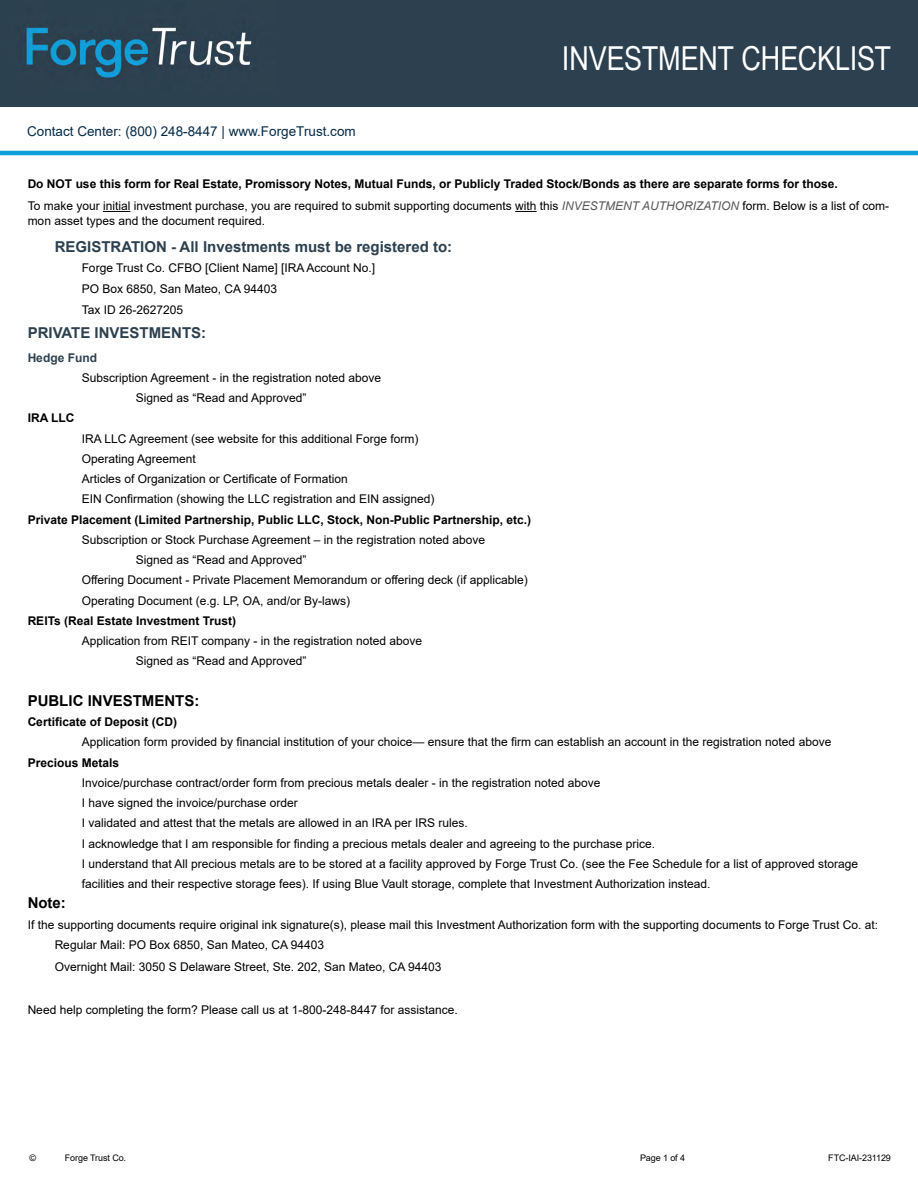
<style>
.page{position:relative;width:918px;height:1188px;background:#fff}
.page>*{position:absolute;margin:0;border:0;box-sizing:border-box;transform-origin:0 0}
.t1{font:33px "Arial Narrow";letter-spacing:-.005em;color:#fff}
.t2{font:700 15px "Arial";color:#2c404f}
.t3{font:700 15px "Arial";color:#000}
.t4{font:13.5px "Arial";color:#062b48}
.t5{font:12px/20.2px "Arial";color:#000}
.t6{font:700 12px/21.8px "Arial";color:#000}
.t7{font:700 12px "Arial";color:#2c404f}
.t8{font:9px "Arial";letter-spacing:-.01em;color:#000}
.s1{font-weight:400}
.s2{font-weight:400;font-style:italic;color:#58595b}
</style>
<div class="page">
<div style="left:0;top:0;width:918px;height:107px;background:#2c404f"></div>
<hr style="left:0;top:151px;width:918px;height:4px;background:#0c9fd8">
<img style="left:26px;top:25px;width:226px;height:53px">
<svg style="left:103px;top:211px;width:27px;height:1px"></svg>
<svg style="left:515px;top:211px;width:22px;height:1px"></svg>
<p class="t4" style="left:27px;top:121px;width:330px">Contact Center: (800) 248-8447 | www.ForgeTrust.com</p>
<h1 class="t1" style="left:562px;top:34px;width:331px">INVESTMENT CHECKLIST</h1>
<p class="t6" style="left:28px;top:173px;width:863px">Do NOT use this form for Real Estate, Promissory Notes, Mutual Funds, or Publicly Traded Stock/Bonds as there are separate forms for those.<br><span class="s1">To make your initial investment purchase, you are required to submit supporting documents with this</span> <span class="s2">INVESTMENT AUTHORIZATION</span> <span class="s1">form. Below is a list of com-</span></p>
<p class="t5" style="left:28px;top:211px;width:239px">mon asset types and the document required.</p>
<p class="t2" style="left:55px;top:236px;width:399px">REGISTRATION - All Investments must be registered to:</p>
<p class="t5" style="left:82px;top:258px;width:295px">Forge Trust Co. CFBO [Client Name] [IRA Account No.]<br>PO Box 6850, San Mateo, CA 94403</p>
<p class="t5" style="left:82px;top:300px;width:103px">Tax ID 26-2627205</p>
<p class="t2" style="left:28px;top:322px;width:180px">PRIVATE INVESTMENTS:</p>
<p class="t7" style="left:28px;top:349px;width:71px">Hedge Fund</p>
<p class="t5" style="left:136px;top:368px;width:247px;text-indent:-54px">Subscription Agreement - in the registration noted above<br>Signed as “Read and Approved”</p>
<p class="t6" style="left:28px;top:407px;width:48px">IRA LLC</p>
<p class="t5" style="left:82px;top:428px;width:354px">IRA LLC Agreement (see website for this additional Forge form)<br>Operating Agreement<br>Articles of Organization or Certificate of Formation<br>EIN Confirmation (showing the LLC registration and EIN assigned)</p>
<p class="t6" style="left:28px;top:509px;width:505px">Private Placement (Limited Partnership, Public LLC, Stock, Non-Public Partnership, etc.)</p>
<p class="t5" style="left:82px;top:529px;width:405px">Subscription or Stock Purchase Agreement – in the registration noted above</p>
<p class="t5" style="left:136px;top:550px;width:172px">Signed as “Read and Approved”</p>
<p class="t5" style="left:82px;top:570px;width:448px">Offering Document - Private Placement Memorandum or offering deck (if applicable)</p>
<p class="t5" style="left:82px;top:590px;width:270px">Operating Document (e.g. LP, OA, and/or By-laws)</p>
<p class="t6" style="left:28px;top:610px;width:210px">REITs (Real Estate Investment Trust)</p>
<p class="t5" style="left:136px;top:631px;width:288px;text-indent:-54px">Application from REIT company - in the registration noted above<br>Signed as “Read and Approved”</p>
<p class="t3" style="left:28px;top:690px;width:173px">PUBLIC INVESTMENTS:</p>
<p class="t6" style="left:28px;top:711px;width:151px">Certificate of Deposit (CD)</p>
<p class="t5" style="left:82px;top:732px;width:751px">Application form provided by financial institution of your choice— ensure that the firm can establish an account in the registration noted above</p>
<p class="t6" style="left:28px;top:752px;width:93px">Precious Metals</p>
<p class="t5" style="left:82px;top:773px;width:778px">Invoice/purchase contract/order form from precious metals dealer - in the registration noted above<br>I have signed the invoice/purchase order<br>I validated and attest that the metals are allowed in an IRA per IRS rules.<br>I acknowledge that I am responsible for finding a precious metals dealer and agreeing to the purchase price.<br>I understand that All precious metals are to be stored at a facility approved by Forge Trust Co. (see the Fee Schedule for a list of approved storage facilities and their respective storage fees). If using Blue Vault storage, complete that Investment Authorization instead.</p>
<p class="t3" style="left:28px;top:893px;width:40px">Note:</p>
<p class="t5" style="left:55px;top:914px;width:825px;text-indent:-27px">If the supporting documents require original ink signature(s), please mail this Investment Authorization form with the supporting documents to Forge Trust Co. at:<br>Regular Mail: PO Box 6850, San Mateo, CA 94403</p>
<p class="t5" style="left:55px;top:956px;width:388px">Overnight Mail: 3050 S Delaware Street, Ste. 202, San Mateo, CA 94403</p>
<p class="t5" style="left:28px;top:1000px;width:432px">Need help completing the form? Please call us at 1-800-248-8447 for assistance.</p>
<p class="t8" style="left:29px;top:1152px;width:8px">©</p>
<p class="t8" style="left:65px;top:1152px;width:63px">Forge Trust Co.</p>
<p class="t8" style="left:640px;top:1152px;width:47px">Page 1 of 4</p>
<p class="t8" style="left:828px;top:1152px;width:64px">FTC-IAI-231129</p>
</div>
